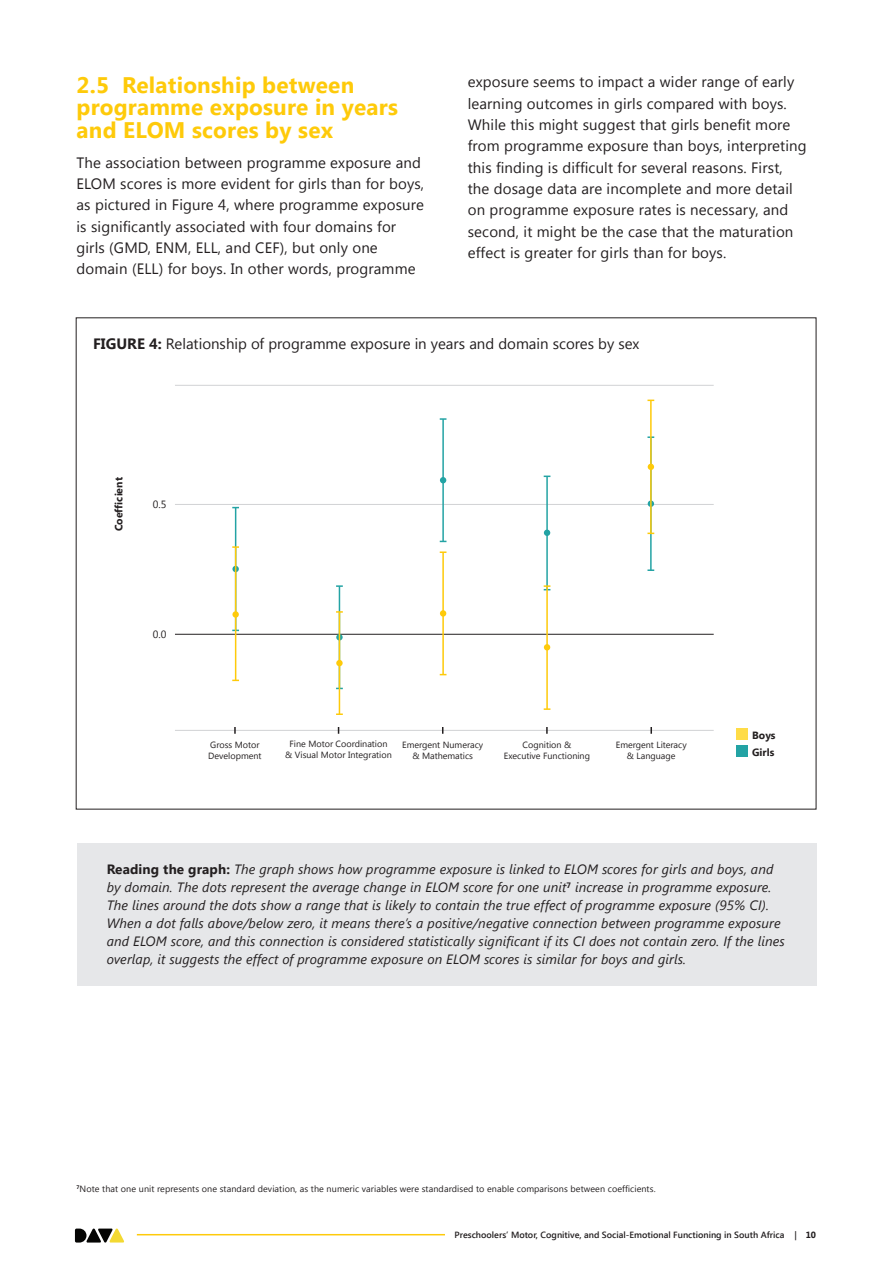
<style>
.page{position:relative;width:893px;height:1263px;background:#fff}
.page>*{position:absolute;margin:0;border:0;box-sizing:border-box;transform-origin:0 0}
.Subhead1{font:700 22.5px/22.5px "Segoe UI";letter-spacing:.01em;color:#feca0a}
.Subhead1-2{font:15px/21.3px "Segoe UI";letter-spacing:.01em;color:#231f20}
.Body{font:italic 13.5px/18px "Segoe UI";letter-spacing:.01em;color:#231f20}
.t1{font:700 10.5px "Segoe UI";color:#231f20}
.t2{font:10.5px "Segoe UI";color:#231f20}
.footnotes{font:9px/10.5px "Segoe UI";color:#231f20;text-align:center}
.t3{font:600 9px "Segoe UI";color:#231f20}
.s1{font-weight:700}
.s2{font-weight:700;font-style:normal}
</style>
<div class="page">
<svg style="left:75px;top:1228px;width:49px;height:15px"></svg>
<hr style="left:137px;top:1234px;width:308px;height:1px;background:#feca0a">
<hr style="left:175px;top:504px;width:539px;height:1px;background:#d1d2d4">
<hr style="left:175px;top:385px;width:539px;height:1px;background:#d1d2d4">
<hr style="left:175px;top:634px;width:539px;height:1px;background:#231f20">
<hr style="left:235px;top:508px;width:1px;height:122px;background:#23a3a4">
<svg style="left:232px;top:566px;width:7px;height:6px"></svg>
<hr style="left:339px;top:586px;width:1px;height:102px;background:#23a3a4">
<svg style="left:336px;top:585px;width:7px;height:2px"></svg>
<svg style="left:336px;top:634px;width:7px;height:6px"></svg>
<hr style="left:442px;top:419px;width:2px;height:122px;background:#23a3a4">
<svg style="left:440px;top:477px;width:6px;height:6px"></svg>
<hr style="left:546px;top:476px;width:2px;height:114px;background:#23a3a4">
<svg style="left:544px;top:530px;width:6px;height:6px"></svg>
<hr style="left:650px;top:437px;width:2px;height:133px;background:#23a3a4">
<svg style="left:647px;top:569px;width:7px;height:2px"></svg>
<div style="left:648px;top:500px;width:6px;height:7px;background:#23a3a4;border-radius:50%"></div>
<hr style="left:650px;top:400px;width:2px;height:133px;background:#feca0a">
<svg style="left:648px;top:464px;width:6px;height:6px"></svg>
<hr style="left:442px;top:552px;width:2px;height:123px;background:#feca0a">
<div style="left:440px;top:610px;width:6px;height:7px;background:#feca0a;border-radius:50%"></div>
<hr style="left:546px;top:586px;width:2px;height:123px;background:#feca0a">
<svg style="left:544px;top:585px;width:6px;height:5px"></svg>
<svg style="left:544px;top:708px;width:6px;height:2px"></svg>
<svg style="left:544px;top:644px;width:6px;height:6px"></svg>
<hr style="left:339px;top:612px;width:1px;height:102px;background:#feca0a">
<svg style="left:336px;top:611px;width:7px;height:2px"></svg>
<svg style="left:336px;top:713px;width:7px;height:2px"></svg>
<div style="left:336px;top:660px;width:7px;height:6px;background:#feca0a;border-radius:50%"></div>
<hr style="left:235px;top:547px;width:1px;height:133px;background:#feca0a">
<svg style="left:232px;top:546px;width:7px;height:2px"></svg>
<svg style="left:232px;top:611px;width:7px;height:7px"></svg>
<hr style="left:175px;top:730px;width:539px;height:1px;background:#d1d2d4">
<svg style="left:234px;top:727px;width:2px;height:7px"></svg>
<svg style="left:546px;top:727px;width:2px;height:7px"></svg>
<svg style="left:650px;top:727px;width:2px;height:7px"></svg>
<div style="left:736px;top:728px;width:12px;height:12px;background:#ffdc47"></div>
<div style="left:736px;top:745px;width:12px;height:12px;background:#23a3a4"></div>
<div style="left:77px;top:843px;width:739px;height:143px;background:#e6e7e9"></div>
<p class="Subhead1" style="left:77px;top:72px;width:323px">2.5 Relationship between programme exposure in years and ELOM scores by sex</p>
<p class="Subhead1-2" style="left:77px;top:151px;width:349px">The association between programme exposure and ELOM scores is more evident for girls than for boys, as pictured in Figure 4, where programme exposure is significantly associated with four domains for girls (GMD, ENM, ELL, and CEF), but only one domain (ELL) for boys. In other words, programme</p>
<p class="Subhead1-2" style="left:468px;top:71px;width:340px">exposure seems to impact a wider range of early learning outcomes in girls compared with boys.<br>While this might suggest that girls benefit more from programme exposure than boys, interpreting this finding is difficult for several reasons. First, the dosage data are incomplete and more detail on programme exposure rates is necessary, and second, it might be the case that the maturation effect is greater for girls than for boys.</p>
<p class="Subhead1-2" style="left:93px;top:332px;width:548px"><span class="s1">FIGURE 4:</span> Relationship of programme exposure in years and domain scores by sex</p>
<p class="t1" style="left:111px;top:531px;width:55px;rotate:-90deg">Coefficient</p>
<p class="t2" style="left:153px;top:497px;width:15px">0.5</p>
<p class="t2" style="left:153px;top:627px;width:15px">0.0</p>
<p class="footnotes" style="left:208px;top:739px;width:55px;text-align:left">Gross Motor<br>Development</p>
<p class="footnotes" style="left:285px;top:739px;width:108px">Fine Motor Coordination &amp; Visual Motor Integration</p>
<p class="footnotes" style="left:402px;top:739px;width:83px">Emergent Numeracy &amp; Mathematics</p>
<p class="footnotes" style="left:504px;top:739px;width:88px">Cognition &amp;<br>Executive Functioning</p>
<p class="footnotes" style="left:616px;top:739px;width:72px">Emergent Literacy &amp; Language</p>
<p class="t1" style="left:752px;top:727px;width:25px">Boys</p>
<p class="t1" style="left:752px;top:744px;width:24px">Girls</p>
<p class="Body" style="left:107px;top:860px;width:680px"><span class="s2">Reading the graph:</span> The graph shows how programme exposure is linked to ELOM scores for girls and boys, and by domain. The dots represent the average change in ELOM score for one unit<sup>7</sup> increase in programme exposure.<br>The lines around the dots show a range that is likely to contain the true effect of programme exposure (95% CI).<br>When a dot falls above/below zero, it means there’s a positive/negative connection between programme exposure and ELOM score, and this connection is considered statistically significant if its CI does not contain zero. If the lines overlap, it suggests the effect of programme exposure on ELOM scores is similar for boys and girls.</p>
<p class="footnotes" style="left:77px;top:1183px;width:581px"><sup>7</sup>Note that one unit represents one standard deviation, as the numeric variables were standardised to enable comparisons between coefficients.</p>
<p class="t3" style="left:454px;top:1228px;width:363px">Preschoolers’ Motor, Cognitive, and Social-Emotional Functioning in South Africa | <span class="s1">10</span></p>
</div>
